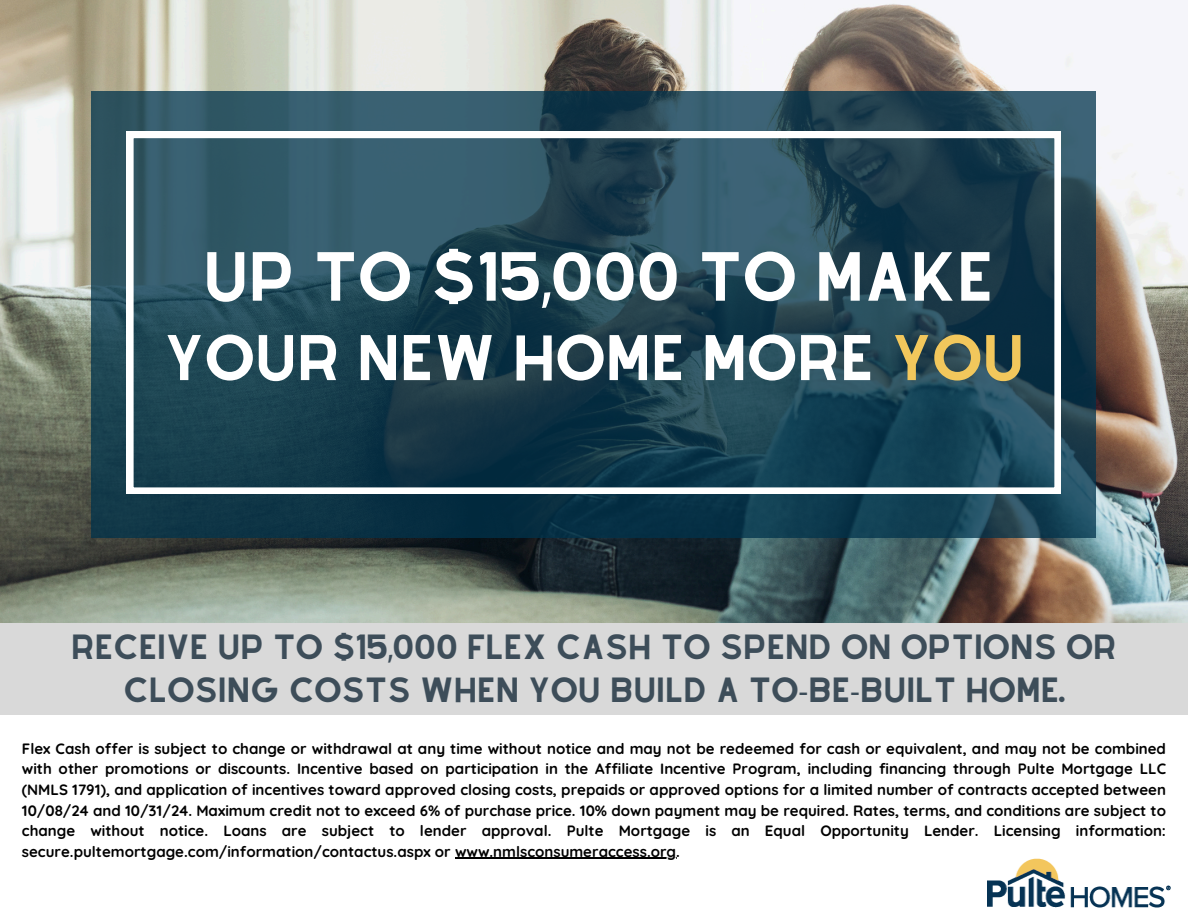
<style>
.page{position:relative;width:1188px;height:918px;background:#fff}
.page>*{position:absolute;margin:0;border:0;box-sizing:border-box;transform-origin:0 0}
.t1{font:60.75px "Alyssum Sans";color:#fff}
.t2{font:56.25px "Alyssum Sans";color:#fff}
.t3{font:30.6px/42.8px "Alyssum Sans";color:#3d4d59;text-align:center}
.t4{font:700 15px/20.5px "Quicksand";color:#000;text-align:justify}
.s1{color:#f2c75c}
.s2{font-family:"Noto Sans"}
</style>
<div class="page">
<div style="left:0;top:623px;width:1188px;height:92px;background:#d9d9d9"></div>
<img style="left:0;top:0;width:1188px;height:623px">
<svg style="left:92px;top:92px;width:1004px;height:446px;background:#1e4556"></svg>
<svg style="left:127px;top:131px;width:934px;height:363px;background:#2c4f5e"></svg>
<img style="left:988px;top:858px;width:183px;height:50px">
<hr style="left:455px;top:858px;width:221px;height:1px;background:#000">
<h1 class="t1" style="left:203px;top:240px;width:792px">UP TO $15,000 TO MAKE</h1>
<h1 class="t2" style="left:164px;top:324px;width:862px">YOUR NEW HOME MORE <span class="s1">YOU</span></h1>
<h2 class="t3" style="left:71px;top:625px;width:1047px">RECEIVE UP TO $15,000 FLEX CASH TO SPEND ON OPTIONS OR<br>CLOSING COSTS WHEN YOU BUILD A TO<span class="s2">-</span>BE<span class="s2">-</span>BUILT HOME.</h2>
<p class="t4" style="left:22px;top:738px;width:1146px">Flex Cash offer is subject to change or withdrawal at any time without notice and may not be redeemed for cash or equivalent, and may not be combined with other promotions or discounts. Incentive based on participation in the Affiliate Incentive Program, including financing through Pulte Mortgage LLC (NMLS 1791), and application of incentives toward approved closing costs, prepaids or approved options for a limited number of contracts accepted between 10/08/24 and 10/31/24. Maximum credit not to exceed 6% of purchase price. 10% down payment may be required. Rates, terms, and conditions are subject to change without notice. Loans are subject to lender approval. Pulte Mortgage is an Equal Opportunity Lender. Licensing information: secure.pultemortgage.com/information/contactus.aspx or www.nmlsconsumeraccess.org.</p>
</div>
